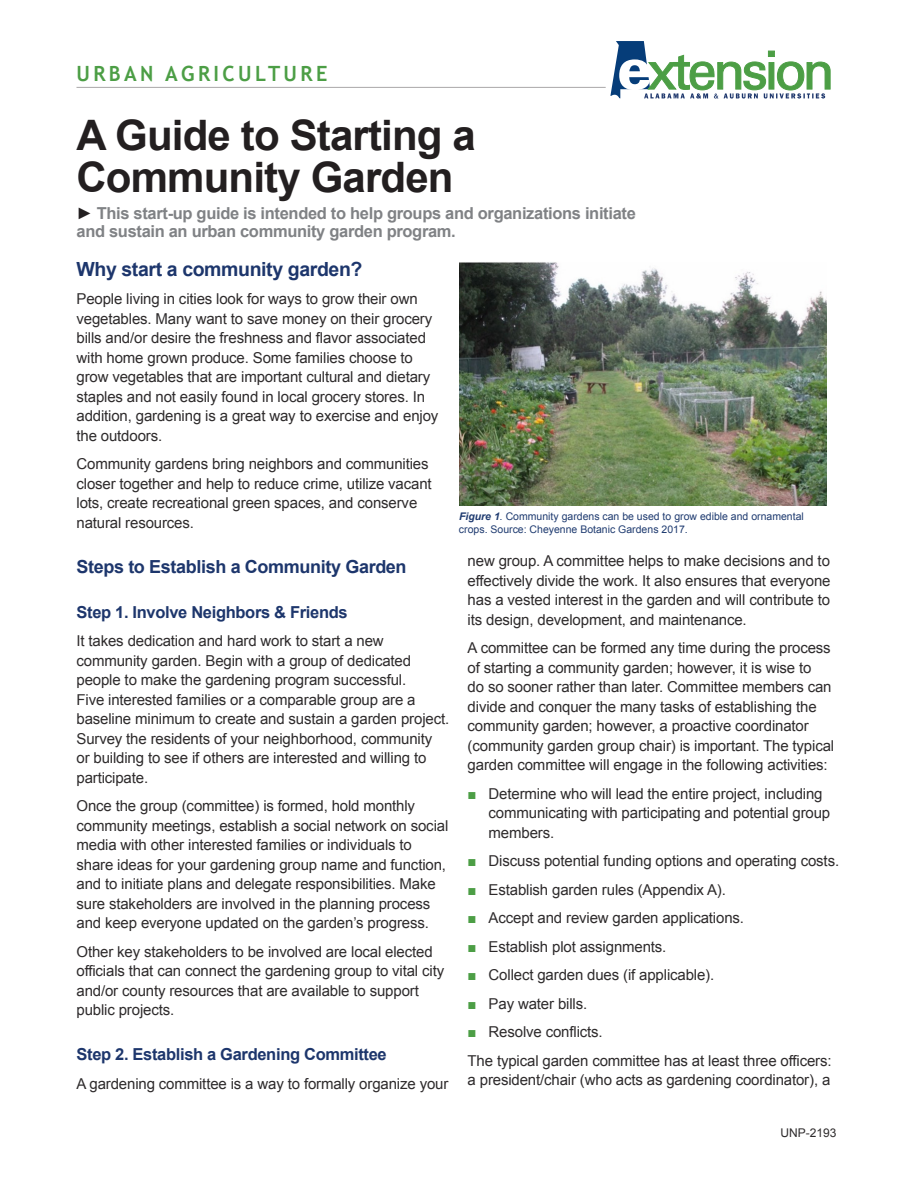
<style>
.page{position:relative;width:918px;height:1188px;background:#fff}
.page>*{position:absolute;margin:0;border:0;box-sizing:border-box;transform-origin:0 0}
.t1{font:700 42px/42px "Arial";letter-spacing:-.02em;color:#231f20}
.Program_Area{font:700 21px "Trebuchet MS";letter-spacing:.17em;color:#4c9e45;scale:.95 1}
.Header_Level_1{font:700 19.5px "Arial";letter-spacing:-.02em;color:#1d366c}
.Header_Level_2{font:700 18px "Arial";letter-spacing:-.02em;color:#1d366c}
.Overview{font:700 16.5px/18px "Arial";letter-spacing:-.02em;color:#808285}
.Header_Level_3{font:700 16.5px "Arial";letter-spacing:-.02em;color:#1d366c}
.Body_Text{font:15px/19.5px "Arial";letter-spacing:-.01em;color:#2e2b2c}
.t2{font:12px "Arial";color:#2e2b2c}
.Pub_Number{font:10.5px/12.6px "Arial";color:#1f3b70}
.s1{color:#231f20}
.s2{font-weight:700;font-style:italic}
.s3{font-style:italic}
.s4{color:#4c9e45}
</style>
<div class="page">
<svg style="left:610px;top:41px;width:221px;height:58px"></svg>
<hr style="left:76px;top:87px;width:530px;height:1px;background:#231f20">
<img style="left:459px;top:262px;width:367px;height:243px">
<p class="Program_Area" style="left:76px;top:61px;width:266px">URBAN AGRICULTURE</p>
<p class="t1" style="left:76px;top:116px;width:401px">A Guide to Starting a<br>Community Garden</p>
<p class="Overview" style="left:76px;top:204px;width:561px"><span class="s1">►</span> This start-up guide is intended to help groups and organizations initiate and sustain an urban community garden program.</p>
<p class="Header_Level_1" style="left:76px;top:256px;width:287px">Why start a community garden?</p>
<p class="Body_Text" style="left:76px;top:289px;width:363px">People living in cities look for ways to grow their own vegetables. Many want to save money on their grocery bills and/or desire the freshness and flavor associated with home grown produce. Some families choose to grow vegetables that are important cultural and dietary staples and not easily found in local grocery stores. In addition, gardening is a great way to exercise and enjoy the outdoors.</p>
<p class="Body_Text" style="left:76px;top:454px;width:357px">Community gardens bring neighbors and communities closer together and help to reduce crime, utilize vacant lots, create recreational green spaces, and conserve natural resources.</p>
<p class="Header_Level_2" style="left:76px;top:554px;width:332px">Steps to Establish a Community Garden</p>
<p class="Header_Level_3" style="left:76px;top:601px;width:273px">Step 1. Involve Neighbors &amp; Friends</p>
<p class="Body_Text" style="left:76px;top:631px;width:374px">It takes dedication and hard work to start a new community garden. Begin with a group of dedicated people to make the gardening program successful.<br>Five interested families or a comparable group are a baseline minimum to create and sustain a garden project.<br>Survey the residents of your neighborhood, community or building to see if others are interested and willing to participate.</p>
<p class="Body_Text" style="left:76px;top:796px;width:373px">Once the group (committee) is formed, hold monthly community meetings, establish a social network on social media with other interested families or individuals to share ideas for your gardening group name and function, and to initiate plans and delegate responsibilities. Make sure stakeholders are involved in the planning process and keep everyone updated on the garden’s progress.</p>
<p class="Body_Text" style="left:76px;top:942px;width:369px">Other key stakeholders to be involved are local elected officials that can connect the gardening group to vital city and/or county resources that are available to support public projects.</p>
<p class="Header_Level_3" style="left:76px;top:1043px;width:312px">Step 2. Establish a Gardening Committee</p>
<p class="Body_Text" style="left:76px;top:1074px;width:373px">A gardening committee is a way to formally organize your</p>
<p class="Pub_Number" style="left:459px;top:510px;width:346px"><span class="s2">Figure 1</span><span class="s3">.</span> Community gardens can be used to grow edible and ornamental crops. Source: Cheyenne Botanic Gardens 2017.</p>
<p class="Body_Text" style="left:468px;top:551px;width:365px;text-align:justify">new group. A committee helps to make decisions and to effectively divide the work. It also ensures that everyone has a vested interest in the garden and will contribute to its design, development, and maintenance.</p>
<p class="Body_Text" style="left:468px;top:638px;width:368px">A committee can be formed any time during the process of starting a community garden; however, it is wise to<br>do so sooner rather than later. Committee members can divide and conquer the many tasks of establishing the community garden; however, a proactive coordinator (community garden group chair) is important. The typical garden committee will engage in the following activities:</p>
<p class="Body_Text" style="left:489px;top:784px;width:343px;text-indent:-21px"><span class="s4">■</span> Determine who will lead the entire project, including communicating with participating and potential group members.</p>
<p class="Body_Text" style="left:468px;top:851px;width:373px"><span class="s4">■</span> Discuss potential funding options and operating costs.</p>
<p class="Body_Text" style="left:468px;top:880px;width:260px"><span class="s4">■</span> Establish garden rules (Appendix A).</p>
<p class="Body_Text" style="left:468px;top:908px;width:278px"><span class="s4">■</span> Accept and review garden applications.</p>
<p class="Body_Text" style="left:468px;top:937px;width:200px"><span class="s4">■</span> Establish plot assignments.</p>
<p class="Body_Text" style="left:468px;top:965px;width:248px"><span class="s4">■</span> Collect garden dues (if applicable).</p>
<p class="Body_Text" style="left:468px;top:994px;width:121px"><span class="s4">■</span> Pay water bills.</p>
<p class="Body_Text" style="left:468px;top:1022px;width:137px"><span class="s4">■</span> Resolve conflicts.</p>
<p class="Body_Text" style="left:468px;top:1051px;width:365px">The typical garden committee has at least three officers: a president/chair (who acts as gardening coordinator), a</p>
<p class="t2" style="left:781px;top:1124px;width:58px">UNP-2193</p>
</div>
